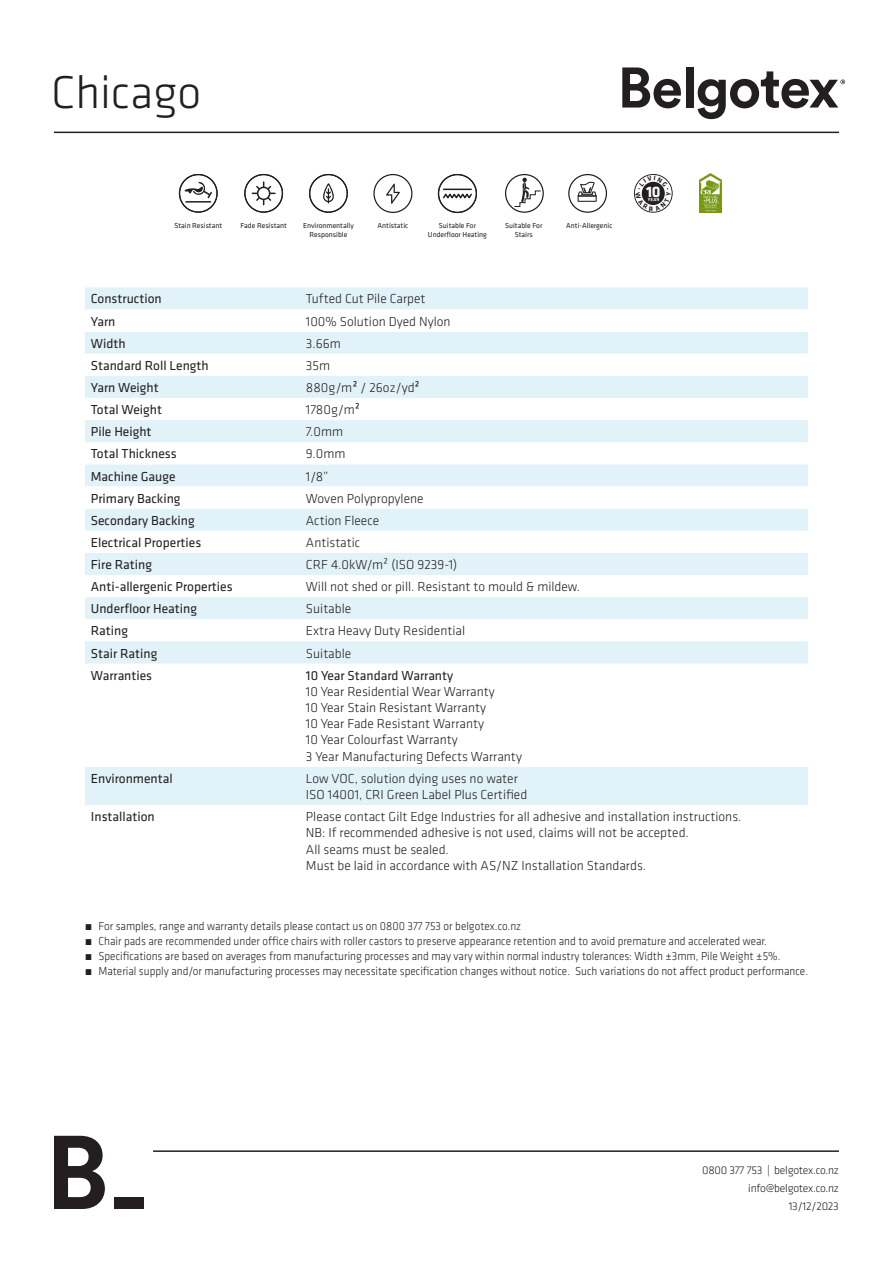
<style>
.page{position:relative;width:893px;height:1263px;background:#fff}
.page>*{position:absolute;margin:0;border:0;box-sizing:border-box;transform-origin:0 0}
.t1{font:300 47.7px "Klavika";color:#231f20}
.t2{font:700 15.9px "Klavika";color:#fff}
.Paragraph_Style_1{font:300 13.5px "Klavika";color:#231f20}
.t3{font:13.5px "Klavika";color:#231f20}
.t4{font:300 12px "Klavika";color:#231f20;scale:.94 1}
.t5{font:300 11.55px/18px "Klavika";letter-spacing:-.02em;color:#231f20;text-align:right}
.t6{font:7.5px "Klavika";color:#231f20}
.s1{font-weight:400}
</style>
<div class="page">
<div style="left:85px;top:287px;width:723px;height:22px;background:#e2f2f9"></div>
<svg style="left:85px;top:332px;width:723px;height:66px;fill:#e2f2f9"></svg>
<svg style="left:85px;top:420px;width:723px;height:385px"></svg>
<div style="left:85px;top:641px;width:723px;height:22px;background:#e2f2f9"></div>
<svg style="left:622px;top:67px;width:59px;height:41px"></svg>
<div style="left:686px;top:67px;width:7px;height:41px;background:#231f20"></div>
<svg style="left:698px;top:71px;width:147px;height:48px"></svg>
<hr style="left:54px;top:132px;width:785px;height:1px;background:#231f20">
<svg style="left:54px;top:1136px;width:51px;height:73px"></svg>
<div style="left:114px;top:1197px;width:30px;height:12px;background:#231f20"></div>
<hr style="left:153px;top:1150px;width:686px;height:2px;background:#231f20">
<svg style="left:568px;top:174px;width:39px;height:39px"></svg>
<svg style="left:373px;top:174px;width:39px;height:39px"></svg>
<svg style="left:244px;top:174px;width:39px;height:39px"></svg>
<svg style="left:179px;top:174px;width:39px;height:39px"></svg>
<hr style="left:186px;top:201px;width:25px;height:2px;background:#231f20">
<svg style="left:438px;top:174px;width:39px;height:39px"></svg>
<svg style="left:309px;top:174px;width:39px;height:39px"></svg>
<svg style="left:505px;top:174px;width:39px;height:39px"></svg>
<img style="left:699px;top:174px;width:23px;height:39px">
<svg style="left:634px;top:174px;width:39px;height:39px"></svg>
<p class="t1" style="left:51px;top:63px;width:152px">Chicago</p>
<p class="t6" style="left:174px;top:220px;width:49px">Stain Resistant</p>
<p class="t6" style="left:240px;top:220px;width:48px">Fade Resistant</p>
<p class="t6" style="left:378px;top:220px;width:32px">Antistatic</p>
<p class="t6" style="left:439px;top:221px;width:39px">Suitable For</p>
<p class="t6" style="left:566px;top:220px;width:48px">Anti-Allergenic</p>
<p class="t6" style="left:428px;top:230px;width:60px">Underfloor Heating</p>
<p class="t6" style="left:505px;top:220px;width:39px">Suitable For</p>
<p class="t6" style="left:515px;top:229px;width:19px">Stairs</p>
<p class="t6" style="left:303px;top:221px;width:52px">Environmentally</p>
<p class="t6" style="left:310px;top:230px;width:39px">Responsible</p>
<p class="t2" style="left:646px;top:180px;width:16px">10</p>
<p class="t3" style="left:91px;top:290px;width:72px">Construction</p>
<p class="Paragraph_Style_1" style="left:306px;top:291px;width:121px">Tufted Cut Pile Carpet</p>
<p class="t3" style="left:91px;top:312px;width:26px">Yarn</p>
<p class="Paragraph_Style_1" style="left:306px;top:313px;width:146px">100% Solution Dyed Nylon</p>
<p class="t3" style="left:91px;top:334px;width:36px">Width</p>
<p class="Paragraph_Style_1" style="left:306px;top:335px;width:36px">3.66m</p>
<p class="t3" style="left:91px;top:357px;width:119px">Standard Roll Length</p>
<p class="Paragraph_Style_1" style="left:306px;top:357px;width:26px">35m</p>
<p class="t3" style="left:91px;top:379px;width:69px">Yarn Weight</p>
<p class="Paragraph_Style_1" style="left:306px;top:379px;width:115px">880g/m<span class="s1">²</span> / 26oz/yd<span class="s1">²</span></p>
<p class="t3" style="left:91px;top:401px;width:73px">Total Weight</p>
<p class="Paragraph_Style_1" style="left:306px;top:401px;width:56px">1780g/m<span class="s1">²</span></p>
<p class="t3" style="left:91px;top:423px;width:62px">Pile Height</p>
<p class="Paragraph_Style_1" style="left:306px;top:424px;width:39px">7.0mm</p>
<p class="t3" style="left:91px;top:445px;width:87px">Total Thickness</p>
<p class="Paragraph_Style_1" style="left:306px;top:446px;width:41px">9.0mm</p>
<p class="t3" style="left:91px;top:467px;width:86px">Machine Gauge</p>
<p class="Paragraph_Style_1" style="left:306px;top:468px;width:24px">1/8”</p>
<p class="t3" style="left:91px;top:489px;width:91px">Primary Backing</p>
<p class="Paragraph_Style_1" style="left:306px;top:490px;width:119px">Woven Polypropylene</p>
<p class="t3" style="left:91px;top:511px;width:105px">Secondary Backing</p>
<p class="Paragraph_Style_1" style="left:306px;top:512px;width:75px">Action Fleece</p>
<p class="t3" style="left:91px;top:534px;width:112px">Electrical Properties</p>
<p class="Paragraph_Style_1" style="left:306px;top:534px;width:56px">Antistatic</p>
<p class="t3" style="left:91px;top:556px;width:63px">Fire Rating</p>
<p class="Paragraph_Style_1" style="left:306px;top:556px;width:153px">CRF 4.0kW/m² (ISO 9239-1)</p>
<p class="t3" style="left:91px;top:578px;width:143px">Anti-allergenic Properties</p>
<p class="Paragraph_Style_1" style="left:306px;top:578px;width:276px">Will not shed or pill. Resistant to mould &amp; mildew.</p>
<p class="t3" style="left:91px;top:600px;width:108px">Underfloor Heating</p>
<p class="Paragraph_Style_1" style="left:306px;top:601px;width:47px">Suitable</p>
<p class="t3" style="left:91px;top:622px;width:39px">Rating</p>
<p class="Paragraph_Style_1" style="left:306px;top:623px;width:161px">Extra Heavy Duty Residential</p>
<p class="t3" style="left:91px;top:644px;width:68px">Stair Rating</p>
<p class="Paragraph_Style_1" style="left:306px;top:645px;width:47px">Suitable</p>
<p class="t3" style="left:91px;top:666px;width:63px">Warranties</p>
<p class="t3" style="left:306px;top:666px;width:149px">10 Year Standard Warranty</p>
<p class="Paragraph_Style_1" style="left:306px;top:683px;width:190px">10 Year Residential Wear Warranty</p>
<p class="Paragraph_Style_1" style="left:306px;top:699px;width:182px">10 Year Stain Resistant Warranty</p>
<p class="Paragraph_Style_1" style="left:306px;top:716px;width:180px">10 Year Fade Resistant Warranty</p>
<p class="Paragraph_Style_1" style="left:306px;top:732px;width:153px">10 Year Colourfast Warranty</p>
<p class="Paragraph_Style_1" style="left:306px;top:748px;width:218px">3 Year Manufacturing Defects Warranty</p>
<p class="t3" style="left:91px;top:769px;width:83px">Environmental</p>
<p class="Paragraph_Style_1" style="left:306px;top:770px;width:214px">Low VOC, solution dying uses no water</p>
<p class="Paragraph_Style_1" style="left:306px;top:786px;width:223px">ISO 14001, CRI Green Label Plus Certified</p>
<p class="t3" style="left:91px;top:808px;width:65px">Installation</p>
<p class="Paragraph_Style_1" style="left:306px;top:808px;width:437px">Please contact Gilt Edge Industries for all adhesive and installation instructions.</p>
<p class="Paragraph_Style_1" style="left:306px;top:825px;width:384px">NB: If recommended adhesive is not used, claims will not be accepted.</p>
<p class="Paragraph_Style_1" style="left:306px;top:841px;width:144px">All seams must be sealed.</p>
<p class="Paragraph_Style_1" style="left:306px;top:857px;width:342px">Must be laid in accordance with AS/NZ Installation Standards.</p>
<p class="t4" style="left:85px;top:919px;width:466px">• For samples, range and warranty details please contact us on 0800 377 753 or belgotex.co.nz</p>
<p class="t4" style="left:85px;top:934px;width:727px">• Chair pads are recommended under office chairs with roller castors to preserve appearance retention and to avoid premature and accelerated wear.</p>
<p class="t4" style="left:85px;top:949px;width:741px">• Specifications are based on averages from manufacturing processes and may vary within normal industry tolerances: Width ±3mm, Pile Weight ±5%.</p>
<p class="t4" style="left:85px;top:964px;width:771px">• Material supply and/or manufacturing processes may necessitate specification changes without notice. Such variations do not affect product performance.</p>
<p class="t5" style="left:702px;top:1161px;width:138px">0800 377 753 | belgotex.co.nz info@belgotex.co.nz<br>13/12/2023</p>
</div>
